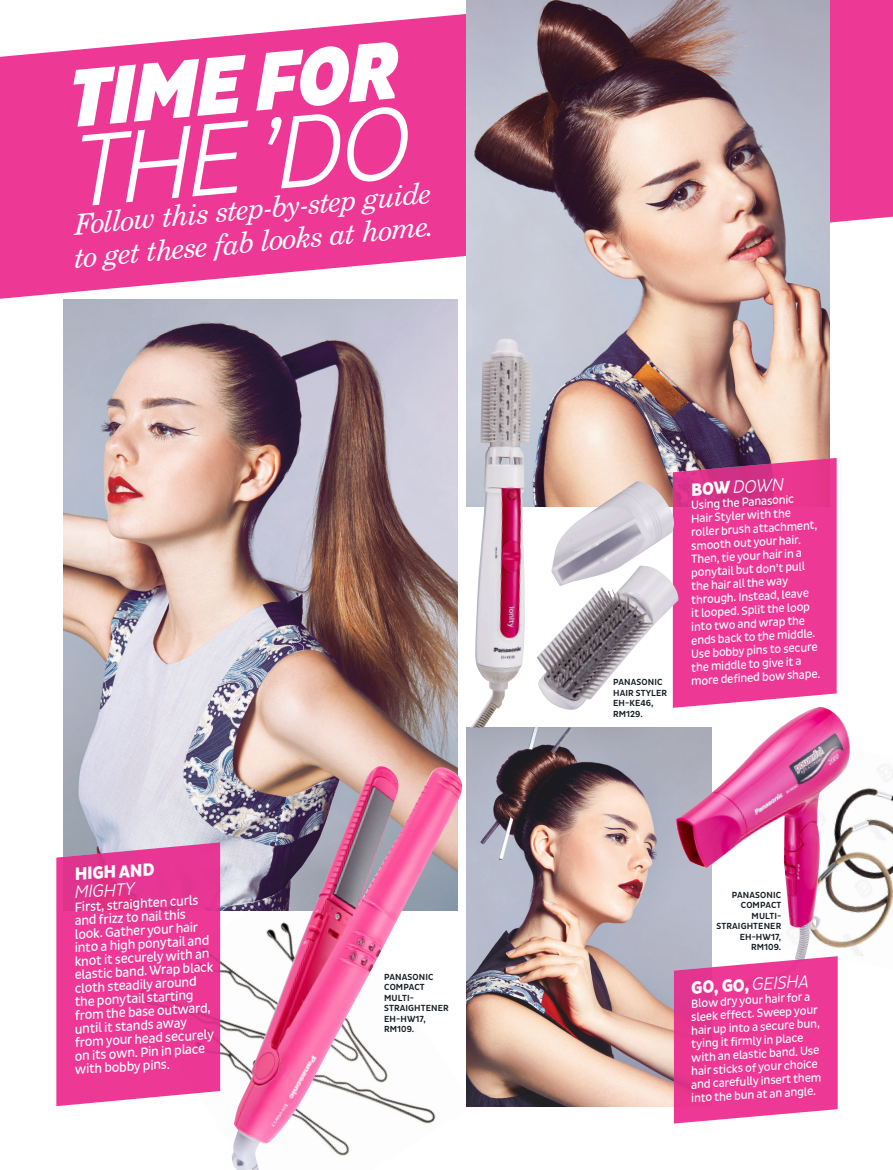
<style>
.page{position:relative;width:893px;height:1170px;background:#fff}
.page>*{position:absolute;margin:0;border:0;box-sizing:border-box;transform-origin:0 0}
.Captions{font:italic 300 103.8px "Pluto Sans Cond";color:#fff}
.Captions-2{font:italic 900 83.25px "Pluto Sans Cond";color:#fff}
.Captions-3{font:italic 28.5px "New Century Schlbk LT Pro";color:#fff}
.CL_Caption_Regular{font:800 18px/18px "Pluto Sans Cond";color:#fff}
.CL_Caption_Regular-2{font:italic 300 18px "Pluto Sans Cond";color:#fff}
.CL_Caption_Regular-3{font:13.5px "Pluto Sans Cond";color:#fff}
.CL_Caption_Regular-4{font:12px "Pluto Sans Cond";color:#fff}
.CL_Caption_Regular-5{font:500 9px/10.5px "Pluto Sans Cond";letter-spacing:.015em;color:#101a21}
.s1{font-weight:300;font-style:italic}
.s2{font-weight:800;font-style:normal}
</style>
<div class="page">
<svg style="left:0;top:0;width:893px;height:299px;fill:#ed3896"></svg>
<img style="left:852px;top:764px;width:41px;height:192px">
<img style="left:220px;top:910px;width:253px;height:197px">
<img style="left:466px;top:0;width:363px;height:506px">
<img style="left:64px;top:300px;width:393px;height:610px">
<img style="left:466px;top:727px;width:208px;height:379px">
<img style="left:231px;top:763px;width:235px;height:406px">
<img style="left:470px;top:338px;width:61px;height:389px">
<img style="left:674px;top:707px;width:178px;height:249px">
<svg style="left:673px;top:458px;width:164px;height:249px;background:#e73e96"></svg>
<svg style="left:674px;top:956px;width:164px;height:167px;background:#eb469c"></svg>
<svg style="left:56px;top:842px;width:164px;height:264px;background:#e94199"></svg>
<img style="left:536px;top:565px;width:144px;height:146px">
<img style="left:551px;top:481px;width:126px;height:105px">
<p class="Captions-2" style="left:62px;top:51px;width:335px;rotate:-5deg">TIME FOR</p>
<p class="Captions" style="left:66px;top:113px;width:341px;rotate:-5deg">THE ’DO</p>
<p class="Captions-3" style="left:72px;top:207px;width:360px;rotate:-5deg">Follow this step-by-step guide</p>
<p class="Captions-3" style="left:72px;top:240px;width:363px;rotate:-5deg">to get these fab looks at home.</p>
<p class="CL_Caption_Regular" style="left:73px;top:865px;width:82px;rotate:-3deg">HIGH AND<br><span class="s1">MIGHTY</span></p>
<p class="CL_Caption_Regular-3" style="left:74px;top:899px;width:125px;rotate:-3deg">First, straighten curls</p>
<p class="CL_Caption_Regular-3" style="left:74px;top:912px;width:113px;rotate:-3deg">and frizz to nail this</p>
<p class="CL_Caption_Regular-3" style="left:74px;top:926px;width:125px;rotate:-3deg">look. Gather your hair</p>
<p class="CL_Caption_Regular-3" style="left:74px;top:939px;width:136px;rotate:-3deg">into a high ponytail and</p>
<p class="CL_Caption_Regular-3" style="left:74px;top:953px;width:137px;rotate:-3deg">knot it securely with an</p>
<p class="CL_Caption_Regular-3" style="left:74px;top:966px;width:141px;rotate:-3deg">elastic band. Wrap black</p>
<p class="CL_Caption_Regular-3" style="left:74px;top:980px;width:124px;rotate:-3deg">cloth steadily around</p>
<p class="CL_Caption_Regular-3" style="left:74px;top:993px;width:120px;rotate:-3deg">the ponytail starting</p>
<p class="CL_Caption_Regular-3" style="left:74px;top:1007px;width:138px;rotate:-3deg">from the base outward,</p>
<p class="CL_Caption_Regular-3" style="left:74px;top:1020px;width:114px;rotate:-3deg">until it stands away</p>
<p class="CL_Caption_Regular-3" style="left:74px;top:1034px;width:141px;rotate:-3deg">from your head securely</p>
<p class="CL_Caption_Regular-3" style="left:74px;top:1047px;width:132px;rotate:-3deg">on its own. Pin in place</p>
<p class="CL_Caption_Regular-3" style="left:74px;top:1061px;width:97px;rotate:-3deg">with bobby pins.</p>
<p class="CL_Caption_Regular-5" style="left:384px;top:971px;width:66px">PANASONIC<br>COMPACT<br>MULTI-<br>STRAIGHTENER<br>EH-HW17,<br>RM109.</p>
<p class="CL_Caption_Regular-5" style="left:613px;top:677px;width:55px">PANASONIC<br>HAIR STYLER<br>EH-KE46,<br>RM129.</p>
<p class="CL_Caption_Regular-2" style="left:690px;top:479px;width:95px;rotate:-3deg"><span class="s2">BOW</span> DOWN</p>
<p class="CL_Caption_Regular-4" style="left:691px;top:498px;width:105px;rotate:-3deg">Using the Panasonic</p>
<p class="CL_Caption_Regular-4" style="left:691px;top:511px;width:101px;rotate:-3deg">Hair Styler with the</p>
<p class="CL_Caption_Regular-4" style="left:691px;top:525px;width:128px;rotate:-3deg">roller brush attachment,</p>
<p class="CL_Caption_Regular-4" style="left:691px;top:538px;width:111px;rotate:-3deg">smooth out your hair.</p>
<p class="CL_Caption_Regular-4" style="left:691px;top:552px;width:112px;rotate:-3deg">Then, tie your hair in a</p>
<p class="CL_Caption_Regular-4" style="left:691px;top:565px;width:116px;rotate:-3deg">ponytail but don’t pull</p>
<p class="CL_Caption_Regular-4" style="left:691px;top:579px;width:99px;rotate:-3deg">the hair all the way</p>
<p class="CL_Caption_Regular-4" style="left:691px;top:592px;width:120px;rotate:-3deg">through. Instead, leave</p>
<p class="CL_Caption_Regular-4" style="left:691px;top:606px;width:121px;rotate:-3deg">it looped. Split the loop</p>
<p class="CL_Caption_Regular-4" style="left:691px;top:619px;width:116px;rotate:-3deg">into two and wrap the</p>
<p class="CL_Caption_Regular-4" style="left:691px;top:633px;width:126px;rotate:-3deg">ends back to the middle.</p>
<p class="CL_Caption_Regular-4" style="left:691px;top:646px;width:128px;rotate:-3deg">Use bobby pins to secure</p>
<p class="CL_Caption_Regular-4" style="left:691px;top:660px;width:112px;rotate:-3deg">the middle to give it a</p>
<p class="CL_Caption_Regular-4" style="left:691px;top:673px;width:131px;rotate:-3deg">more defined bow shape.</p>
<p class="CL_Caption_Regular-5" style="left:717px;top:889px;width:66px;text-align:right">PANASONIC<br>COMPACT<br>MULTI-<br>STRAIGHTENER<br>EH-HW17,<br>RM109.</p>
<p class="CL_Caption_Regular" style="left:690px;top:979px;width:120px;rotate:-3deg">GO, GO, <span class="s1">GEISHA</span></p>
<p class="CL_Caption_Regular-4" style="left:691px;top:996px;width:121px;rotate:-3deg">Blow dry your hair for a</p>
<p class="CL_Caption_Regular-4" style="left:691px;top:1009px;width:128px;rotate:-3deg">sleek effect. Sweep your</p>
<p class="CL_Caption_Regular-4" style="left:691px;top:1023px;width:130px;rotate:-3deg">hair up into a secure bun,</p>
<p class="CL_Caption_Regular-4" style="left:691px;top:1036px;width:114px;rotate:-3deg">tying it firmly in place</p>
<p class="CL_Caption_Regular-4" style="left:691px;top:1050px;width:130px;rotate:-3deg">with an elastic band. Use</p>
<p class="CL_Caption_Regular-4" style="left:691px;top:1063px;width:128px;rotate:-3deg">hair sticks of your choice</p>
<p class="CL_Caption_Regular-4" style="left:691px;top:1077px;width:132px;rotate:-3deg">and carefully insert them</p>
<p class="CL_Caption_Regular-4" style="left:691px;top:1090px;width:127px;rotate:-3deg">into the bun at an angle.</p>
</div>
